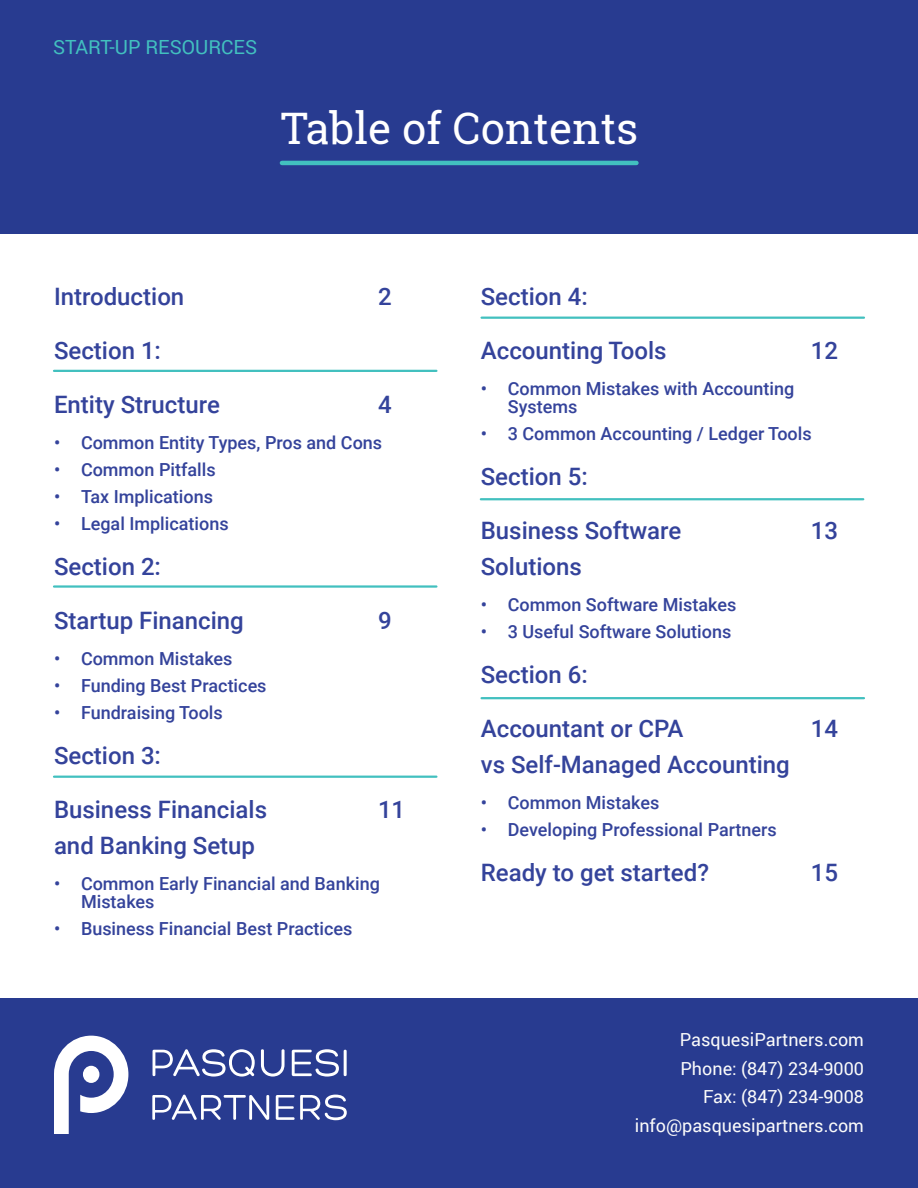
<style>
.page{position:relative;width:918px;height:1188px;background:#fff}
.page>*{position:absolute;margin:0;border:0;box-sizing:border-box;transform-origin:0 0}
.t1{font:43.5px "Roboto Slab";color:#fff}
.t2{font:500 24px "Roboto";color:#34439b}
.t3{font:19.5px "Roboto";color:#42c0bf}
.t4{font:500 18px/18px "Roboto";color:#34439b}
.t5{font:18px/28.5px "Roboto";color:#fbfbfa;text-align:right}
</style>
<div class="page">
<div style="left:0;top:0;width:918px;height:234px;background:#283b90"></div>
<hr style="left:282px;top:161px;width:354px;height:4px;background:#42c0bf">
<div style="left:0;top:998px;width:918px;height:190px;background:#283b90"></div>
<svg style="left:54px;top:1036px;width:74px;height:98px"></svg>
<div style="left:83px;top:1066px;width:16px;height:17px;background:#fff;border-radius:50%"></div>
<svg style="left:153px;top:1049px;width:102px;height:28px"></svg>
<svg style="left:261px;top:1049px;width:24px;height:28px"></svg>
<svg style="left:292px;top:1049px;width:55px;height:28px"></svg>
<svg style="left:152px;top:1095px;width:117px;height:25px"></svg>
<svg style="left:276px;top:1095px;width:71px;height:25px"></svg>
<hr style="left:54px;top:370px;width:382px;height:2px;background:#42c0bf">
<hr style="left:54px;top:585px;width:382px;height:3px;background:#42c0bf">
<hr style="left:54px;top:776px;width:382px;height:2px;background:#42c0bf">
<hr style="left:482px;top:317px;width:382px;height:2px;background:#42c0bf">
<hr style="left:481px;top:498px;width:382px;height:2px;background:#42c0bf">
<hr style="left:482px;top:697px;width:382px;height:2px;background:#42c0bf">
<p class="t3" style="left:53px;top:33px;width:206px">START-UP RESOURCES</p>
<h1 class="t1" style="left:281px;top:98px;width:359px">Table of Contents</h1>
<h2 class="t2" style="left:54px;top:287px;width:132px">Introduction</h2>
<h2 class="t2" style="left:378px;top:287px;width:15px">2</h2>
<h2 class="t2" style="left:54px;top:341px;width:109px">Section 1:</h2>
<h2 class="t2" style="left:54px;top:395px;width:167px">Entity Structure</h2>
<h2 class="t2" style="left:378px;top:395px;width:15px">4</h2>
<p class="t4" style="left:54px;top:435px;width:330px">• Common Entity Types, Pros and Cons</p>
<p class="t4" style="left:54px;top:462px;width:163px">• Common Pitfalls</p>
<p class="t4" style="left:54px;top:489px;width:161px">• Tax Implications</p>
<p class="t4" style="left:54px;top:516px;width:176px">• Legal Implications</p>
<h2 class="t2" style="left:54px;top:557px;width:109px">Section 2:</h2>
<h2 class="t2" style="left:54px;top:611px;width:191px">Startup Financing</h2>
<h2 class="t2" style="left:378px;top:611px;width:15px">9</h2>
<p class="t4" style="left:54px;top:651px;width:180px">• Common Mistakes</p>
<p class="t4" style="left:54px;top:678px;width:214px">• Funding Best Practices</p>
<p class="t4" style="left:54px;top:705px;width:170px">• Fundraising Tools</p>
<h2 class="t2" style="left:54px;top:746px;width:109px">Section 3:</h2>
<h2 class="t2" style="left:54px;top:800px;width:215px">Business Financials</h2>
<h2 class="t2" style="left:378px;top:800px;width:29px">11</h2>
<h2 class="t2" style="left:54px;top:836px;width:203px">and Banking Setup</h2>
<p class="t4" style="left:81px;top:876px;width:300px;text-indent:-27px">• Common Early Financial and Banking<br>Mistakes</p>
<p class="t4" style="left:54px;top:921px;width:300px">• Business Financial Best Practices</p>
<h2 class="t2" style="left:481px;top:287px;width:109px">Section 4:</h2>
<h2 class="t2" style="left:481px;top:341px;width:187px">Accounting Tools</h2>
<h2 class="t2" style="left:811px;top:341px;width:29px">12</h2>
<p class="t4" style="left:508px;top:381px;width:288px;text-indent:-27px">• Common Mistakes with Accounting<br>Systems</p>
<p class="t4" style="left:481px;top:426px;width:332px">• 3 Common Accounting / Ledger Tools</p>
<h2 class="t2" style="left:481px;top:467px;width:109px">Section 5:</h2>
<h2 class="t2" style="left:481px;top:521px;width:202px">Business Software</h2>
<h2 class="t2" style="left:811px;top:521px;width:29px">13</h2>
<h2 class="t2" style="left:481px;top:557px;width:103px">Solutions</h2>
<p class="t4" style="left:481px;top:597px;width:257px">• Common Software Mistakes</p>
<p class="t4" style="left:481px;top:624px;width:252px">• 3 Useful Software Solutions</p>
<h2 class="t2" style="left:481px;top:665px;width:109px">Section 6:</h2>
<h2 class="t2" style="left:481px;top:719px;width:204px">Accountant or CPA</h2>
<h2 class="t2" style="left:811px;top:719px;width:29px">14</h2>
<h2 class="t2" style="left:481px;top:755px;width:310px">vs Self-Managed Accounting</h2>
<p class="t4" style="left:481px;top:795px;width:180px">• Common Mistakes</p>
<p class="t4" style="left:481px;top:822px;width:298px">• Developing Professional Partners</p>
<h2 class="t2" style="left:481px;top:863px;width:230px">Ready to get started?</h2>
<h2 class="t2" style="left:811px;top:863px;width:29px">15</h2>
<p class="t5" style="left:635px;top:1025px;width:231px">PasquesiPartners.com<br>Phone: (847) 234-9000<br>Fax: (847) 234-9008 info@pasquesipartners.com</p>
</div>
